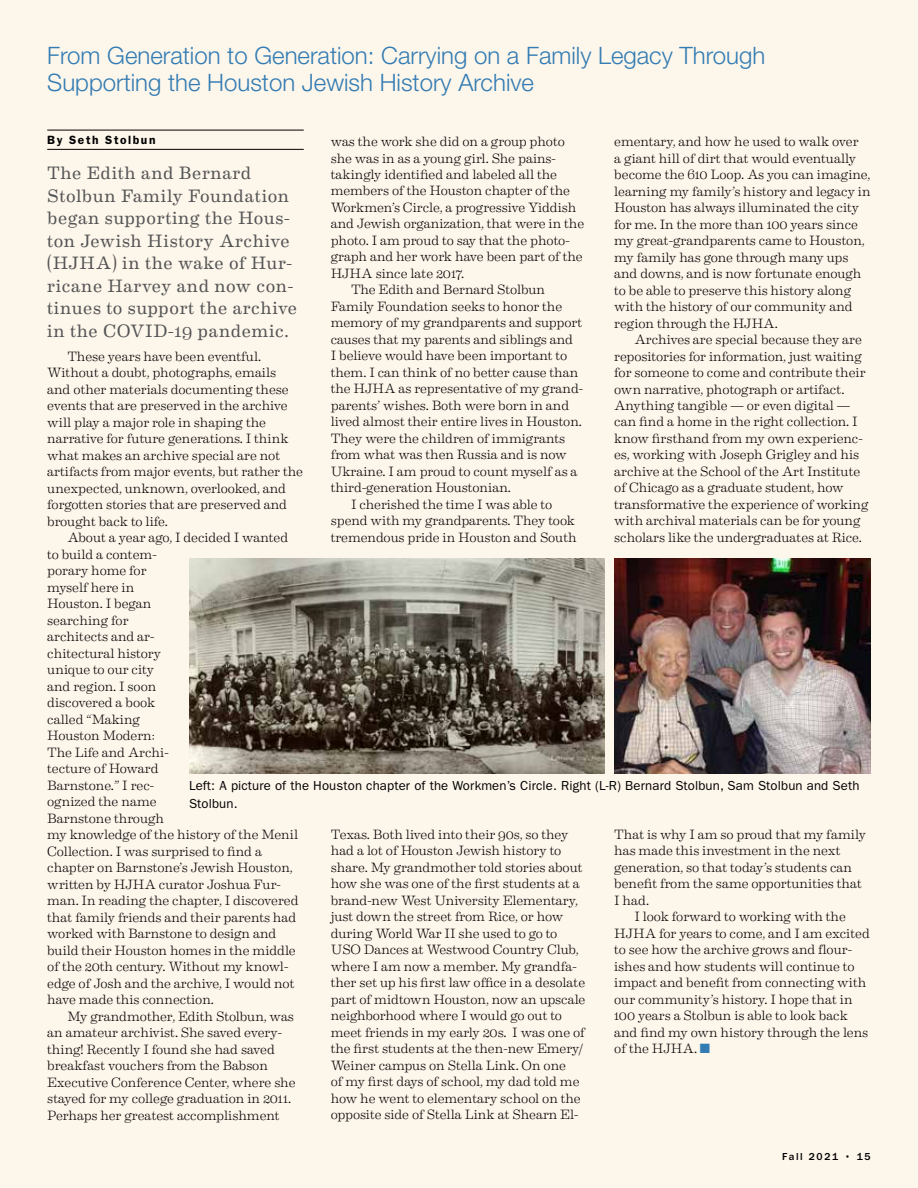
<style>
.page{position:relative;width:918px;height:1188px;background:#fdf6eb}
.page>*{position:absolute;margin:0;border:0;box-sizing:border-box;transform-origin:0 0}
.t1{font:300 24px/27px "Helvetica Neue LT Std";color:#337cb3}
.t2{font:18px/22.5px "Eames Century Modern";letter-spacing:.03em;color:#545555}
.t3{font:300 13.5px/16.5px "Eames Century Modern";letter-spacing:-.01em;color:#000}
.t4{font:13.2px "ITC Franklin Gothic Std";letter-spacing:.01em;color:#000}
.t5{font:600 12px "ITC Franklin Gothic Std";letter-spacing:.13em;color:#000}
.t6{font:500 10.5px "ITC Franklin Gothic Std";letter-spacing:.15em;color:#000}
.s1{color:#337cb3}
</style>
<div class="page">
<hr style="left:47px;top:149px;width:257px;height:1px;background:#000">
<hr style="left:47px;top:130px;width:257px;height:1px;background:#000">
<img style="left:614px;top:559px;width:257px;height:214px">
<img style="left:189px;top:559px;width:415px;height:214px">
<h2 class="t1" style="left:47px;top:42px;width:720px">From Generation to Generation: Carrying on a Family Legacy Through<br>Supporting the Houston Jewish History Archive</h2>
<p class="t5" style="left:47px;top:133px;width:110px">By Seth Stolbun</p>
<p class="t2" style="left:47px;top:161px;width:251px">The Edith and Bernard<br>Stolbun Family Foundation began supporting the Hous&shy;ton Jewish History Archive (HJHA) in the wake of Hur&shy;ricane Harvey and now con&shy;tinues to support the archive in the COVID-19 pandemic.</p>
<p class="t3" style="left:47px;top:347px;width:257px;text-indent:20px">These years have been eventful.<br>Without a doubt, photographs, emails<br>and other materials documenting these events that are preserved in the archive will play a major role in shaping the narrative for future generations. I think what makes an archive special are not artifacts from major events, but rather the unexpected, unknown, overlooked, and forgoten stories that are preserved and brought back to life.</p>
<p class="t3" style="left:47px;top:528px;width:243px;text-indent:20px">About a year ago, I decided I wanted to build a contem-</p>
<p class="t3" style="left:331px;top:132px;width:255px">was the work she did on a group photo she was in as a young girl. She pains&shy;takingly identifed and labeled all the members of the Houston chapter of the Workmen’s Circle, a progressive Yiddish and Jewish organization, that were in the photo. I am proud to say that the photo&shy;graph and her work have been part of the HJHA since late 2017.</p>
<p class="t3" style="left:331px;top:281px;width:254px;text-indent:20px">The Edith and Bernard Stolbun Family Foundation seeks to honor the memory of my grandparents and support causes that my parents and siblings and<br>I believe would have been important to them. I can think of no beter cause than the HJHA as representative of my grand&shy;parents’ wishes. Both were born in and lived almost their entire lives in Houston.<br>They were the children of immigrants from what was then Russia and is now Ukraine. I am proud to count myself as a third-generation Houstonian.</p>
<p class="t3" style="left:331px;top:495px;width:248px;text-align:center">I cherished the time I was able to<br>spend with my grandparents. They took tremendous pride in Houston and South</p>
<p class="t3" style="left:614px;top:132px;width:258px">ementary, and how he used to walk over<br>a giant hill of dirt that would eventually become the 610 Loop. As you can imagine, learning my family’s history and legacy in Houston has always illuminated the city for me. In the more than 100 years since my great-grandparents came to Houston, my family has gone through many ups and downs, and is now fortunate enough to be able to preserve this history along with the history of our community and region through the HJHA.</p>
<p class="t3" style="left:614px;top:330px;width:256px;text-indent:20px">Archives are special because they are repositories for information, just waiting for someone to come and contribute their own narrative, photograph or artifact.<br>Anything tangible — or even digital — can fnd a home in the right collection. I know frsthand from my own experienc&shy;es, working with Joseph Grigley and his archive at the School of the Art Institute of Chicago as a graduate student, how transformative the experience of working with archival materials can be for young scholars like the undergraduates at Rice.</p>
<p class="t3" style="left:47px;top:561px;width:123px">porary home for myself here in<br>Houston. I began searching for architects and ar&shy;chitectural history unique to our city and region. I soon discovered a book called “Making<br>Houston Modern:<br>The Life and Archi&shy;tecture of Howard</p>
<p class="t3" style="left:47px;top:776px;width:108px">Barnstone.” I rec-</p>
<p class="t4" style="left:189px;top:778px;width:672px">Left: A picture of the Houston chapter of the Workmen’s Circle. Right (L-R) Bernard Stolbun, Sam Stolbun and Seth</p>
<p class="t3" style="left:47px;top:792px;width:111px">ognized the name</p>
<p class="t4" style="left:189px;top:796px;width:50px">Stolbun.</p>
<p class="t3" style="left:47px;top:809px;width:253px">Barnstone through<br>my knowledge of the history of the Menil Collection. I was surprised to fnd a chapter on Barnstone’s Jewish Houston, writen by HJHA curator Joshua Fur&shy;man. In reading the chapter, I discovered that family friends and their parents had worked with Barnstone to design and build their Houston homes in the middle of the 20th century. Without my knowl&shy;edge of Josh and the archive, I would not have made this connection.</p>
<p class="t3" style="left:47px;top:1007px;width:250px;text-indent:20px">My grandmother, Edith Stolbun, was an amateur archivist. She saved every&shy;thing! Recently I found she had saved breakfast vouchers from the Babson Executive Conference Center, where she stayed for my college graduation in 2011.<br>Perhaps her greatest accomplishment</p>
<p class="t3" style="left:331px;top:825px;width:256px">Texas. Both lived into their 90s, so they had a lot of Houston Jewish history to share. My grandmother told stories about how she was one of the frst students at a brand-new West University Elementary, just down the street from Rice, or how during World War II she used to go to USO Dances at Westwood Country Club, where I am now a member. My grandfa&shy;ther set up his frst law ofce in a desolate part of midtown Houston, now an upscale neighborhood where I would go out to meet friends in my early 20s. I was one of the frst students at the then-new Emery/ Weiner campus on Stella Link. On one<br>of my frst days of school, my dad told me how he went to elementary school on the opposite side of Stella Link at Shearn El-</p>
<p class="t3" style="left:614px;top:825px;width:253px">That is why I am so proud that my family has made this investment in the next generation, so that today’s students can beneft from the same opportunities that<br>I had.</p>
<p class="t3" style="left:614px;top:908px;width:257px;text-indent:20px">I look forward to working with the HJHA for years to come, and I am excited to see how the archive grows and four&shy;ishes and how students will continue to impact and beneft from connecting with our community’s history. I hope that in 100 years a Stolbun is able to look back and fnd my own history through the lens of the HJHA. <span class="s1">■</span></p>
<p class="t6" style="left:782px;top:1151px;width:90px">Fall 2021 • 15</p>
</div>
